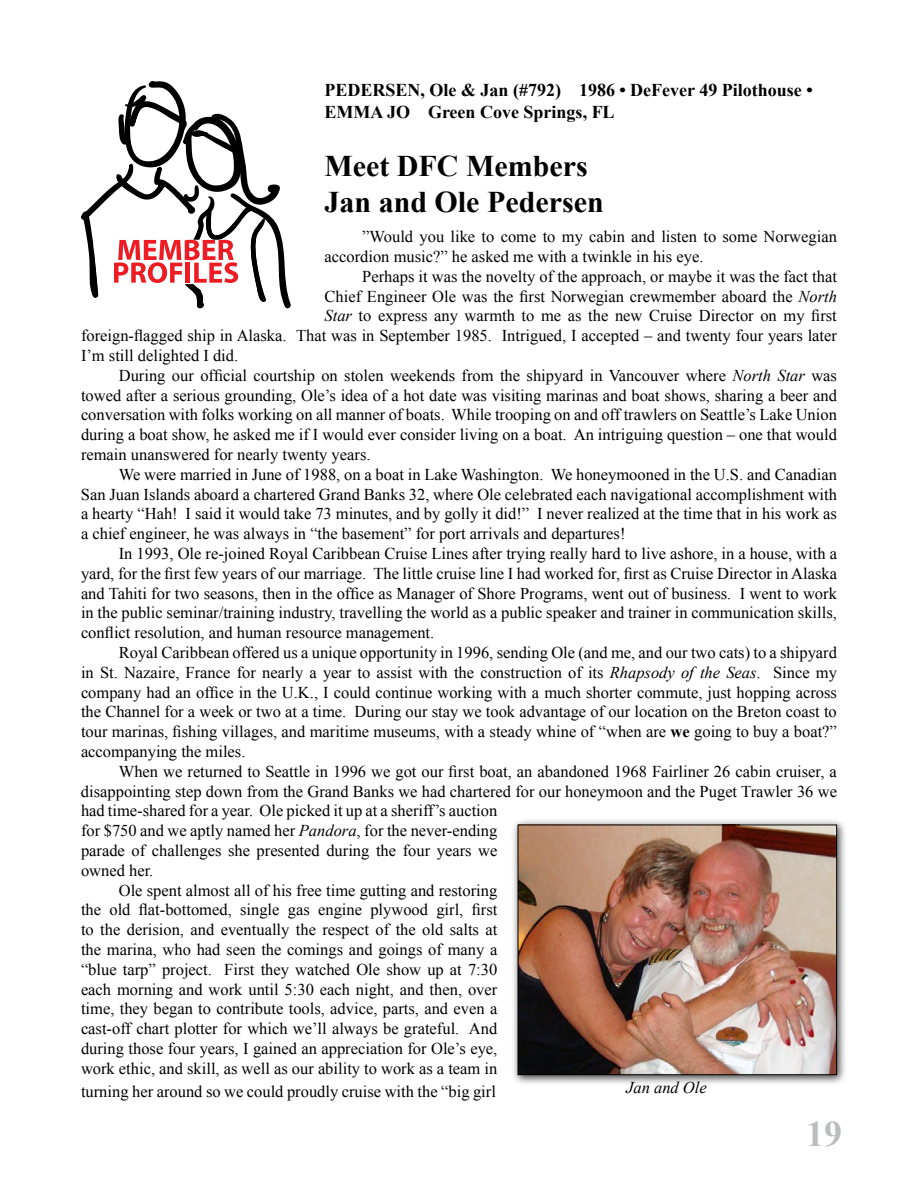
<style>
.page{position:relative;width:918px;height:1188px;background:#fff}
.page>*{position:absolute;margin:0;border:0;box-sizing:border-box;transform-origin:0 0}
.t1{font:700 36px "Times New Roman";color:#bcbdbf}
.t2{font:700 30px/36px "Times New Roman";color:#000}
.t3{font:700 18px/21.6px "Times New Roman";color:#000}
.t4{font:16.5px/19.8px "Times New Roman";color:#000}
.t5{font:italic 16.5px "Times New Roman";color:#000}
.s1{font-style:italic}
.s2{font-weight:700}
</style>
<div class="page">
<svg style="left:81px;top:81px;width:210px;height:227px"></svg>
<div style="left:511px;top:818px;width:337px;height:269px;background:#000;opacity:.75"></div>
<img style="left:520px;top:827px;width:315px;height:246px">
<div style="left:518px;top:825px;width:319px;height:250px;border:1px solid #000"></div>
<p class="t3" style="left:325px;top:79px;width:490px">PEDERSEN, Ole &amp; Jan (#792) 1986 • DeFever 49 Pilothouse •<br>EMMA JO Green Cove Springs, FL</p>
<h2 class="t2" style="left:325px;top:147px;width:281px">Meet DFC Members<br>Jan and Ole Pedersen</h2>
<p class="t4" style="left:325px;top:226px;width:514px;text-indent:38px">”Would you like to come to my cabin and listen to some Norwegian accordion music?” he asked me with a twinkle in his eye.</p>
<p class="t4" style="left:362px;top:266px;width:476px">Perhaps it was the novelty of the approach, or maybe it was the fact that</p>
<p class="t4" style="left:325px;top:286px;width:514px">Chief Engineer Ole was the first Norwegian crewmember aboard the <span class="s1">North</span></p>
<p class="t4" style="left:325px;top:306px;width:514px"><span class="s1">Star</span> to express any warmth to me as the new Cruise Director on my first</p>
<p class="t4" style="left:81px;top:325px;width:758px">foreign-flagged ship in Alaska. That was in September 1985. Intrigued, I accepted – and twenty four years later</p>
<p class="t4" style="left:81px;top:345px;width:159px">I’m still delighted I did.</p>
<p class="t4" style="left:119px;top:365px;width:720px">During our official courtship on stolen weekends from the shipyard in Vancouver where <span class="s1">North Star</span> was</p>
<p class="t4" style="left:81px;top:385px;width:757px">towed after a serious grounding, Ole’s idea of a hot date was visiting marinas and boat shows, sharing a beer and</p>
<p class="t4" style="left:81px;top:405px;width:757px">conversation with folks working on all manner of boats. While trooping on and off trawlers on Seattle’s Lake Union</p>
<p class="t4" style="left:81px;top:424px;width:757px">during a boat show, he asked me if I would ever consider living on a boat. An intriguing question – one that would</p>
<p class="t4" style="left:81px;top:444px;width:291px">remain unanswered for nearly twenty years.</p>
<p class="t4" style="left:119px;top:464px;width:720px">We were married in June of 1988, on a boat in Lake Washington. We honeymooned in the U.S. and Canadian</p>
<p class="t4" style="left:81px;top:484px;width:758px">San Juan Islands aboard a chartered Grand Banks 32, where Ole celebrated each navigational accomplishment with</p>
<p class="t4" style="left:81px;top:504px;width:757px">a hearty “Hah! I said it would take 73 minutes, and by golly it did!” I never realized at the time that in his work as</p>
<p class="t4" style="left:81px;top:523px;width:546px">a chief engineer, he was always in “the basement” for port arrivals and departures!</p>
<p class="t4" style="left:119px;top:543px;width:720px">In 1993, Ole re-joined Royal Caribbean Cruise Lines after trying really hard to live ashore, in a house, with a</p>
<p class="t4" style="left:81px;top:563px;width:758px">yard, for the first few years of our marriage. The little cruise line I had worked for, first as Cruise Director in Alaska</p>
<p class="t4" style="left:81px;top:583px;width:757px">and Tahiti for two seasons, then in the office as Manager of Shore Programs, went out of business. I went to work</p>
<p class="t4" style="left:81px;top:603px;width:757px">in the public seminar/training industry, travelling the world as a public speaker and trainer in communication skills,</p>
<p class="t4" style="left:81px;top:622px;width:355px">conflict resolution, and human resource management.</p>
<p class="t4" style="left:119px;top:642px;width:720px">Royal Caribbean offered us a unique opportunity in 1996, sending Ole (and me, and our two cats) to a shipyard</p>
<p class="t4" style="left:81px;top:662px;width:758px">in St. Nazaire, France for nearly a year to assist with the construction of its <span class="s1">Rhapsody of the Seas</span>. Since my</p>
<p class="t4" style="left:81px;top:682px;width:757px">company had an office in the U.K., I could continue working with a much shorter commute, just hopping across</p>
<p class="t4" style="left:81px;top:702px;width:757px">the Channel for a week or two at a time. During our stay we took advantage of our location on the Breton coast to</p>
<p class="t4" style="left:81px;top:721px;width:757px">tour marinas, fishing villages, and maritime museums, with a steady whine of “when are <span class="s2">we</span> going to buy a boat?”</p>
<p class="t4" style="left:81px;top:741px;width:166px">accompanying the miles.</p>
<p class="t4" style="left:119px;top:761px;width:720px">When we returned to Seattle in 1996 we got our first boat, an abandoned 1968 Fairliner 26 cabin cruiser, a</p>
<p class="t4" style="left:81px;top:781px;width:758px">disappointing step down from the Grand Banks we had chartered for our honeymoon and the Puget Trawler 36 we</p>
<p class="t4" style="left:81px;top:801px;width:418px">had time-shared for a year. Ole picked it up at a sheriff’s auction</p>
<p class="t4" style="left:81px;top:820px;width:418px">for $750 and we aptly named her <span class="s1">Pandora</span>, for the never-ending</p>
<p class="t4" style="left:81px;top:840px;width:418px">parade of challenges she presented during the four years we</p>
<p class="t4" style="left:81px;top:860px;width:74px">owned her.</p>
<p class="t4" style="left:119px;top:880px;width:380px">Ole spent almost all of his free time gutting and restoring</p>
<p class="t4" style="left:81px;top:900px;width:418px">the old flat-bottomed, single gas engine plywood girl, first</p>
<p class="t4" style="left:81px;top:919px;width:418px">to the derision, and eventually the respect of the old salts at</p>
<p class="t4" style="left:81px;top:939px;width:418px">the marina, who had seen the comings and goings of many a</p>
<p class="t4" style="left:81px;top:959px;width:418px">“blue tarp” project. First they watched Ole show up at 7:30</p>
<p class="t4" style="left:81px;top:979px;width:418px">each morning and work until 5:30 each night, and then, over</p>
<p class="t4" style="left:81px;top:999px;width:418px">time, they began to contribute tools, advice, parts, and even a</p>
<p class="t4" style="left:81px;top:1018px;width:418px">cast-off chart plotter for which we’ll always be grateful. And</p>
<p class="t4" style="left:81px;top:1038px;width:418px">during those four years, I gained an appreciation for Ole’s eye,</p>
<p class="t4" style="left:81px;top:1058px;width:418px">work ethic, and skill, as well as our ability to work as a team in</p>
<p class="t4" style="left:81px;top:1082px;width:416px">turning her around so we could proudly cruise with the “big girl</p>
<p class="t5" style="left:626px;top:1077px;width:82px">Jan and Ole</p>
<h1 class="t1" style="left:806px;top:1109px;width:37px">19</h1>
</div>
